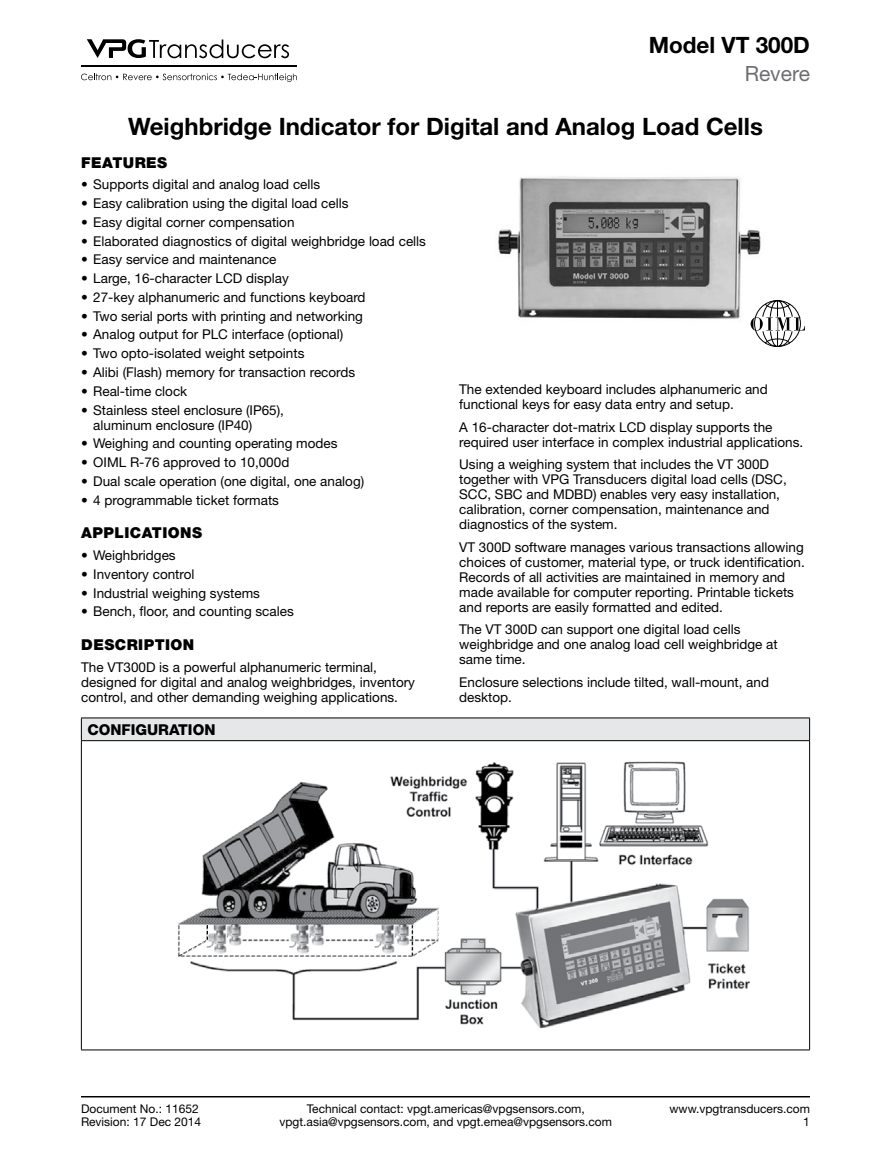
<style>
.page{position:relative;width:891px;height:1175px;background:#fff}
.page>*{position:absolute;margin:0;border:0;box-sizing:border-box;transform-origin:0 0}
.Datasheet_Title{font:700 24px "Helvetica Neue LT Std";color:#000}
.Part_Model_Number_Ri{font:700 22.5px "Helvetica Neue LT Std";color:#000}
.t1{font:21px "Helvetica Neue LT Std";color:#6d6e71}
.Body_Heading{font:900 15px "Helvetica Neue LT Std";letter-spacing:.03em;color:#000}
.Table_Heading{font:800 15px "Helvetica Neue LT Std";color:#000}
.Body_Text{font:13.5px/15px "Helvetica Neue LT Std";color:#000}
.Footer_Right{font:12px/13.5px "Helvetica Neue LT Std";color:#000;text-align:center}
.Rev-Date-Left{font:12px "Helvetica Neue LT Std";color:#000}
.Document_Number_Left{font:12px "Helvetica Neue LT Std";color:#000}
</style>
<div class="page">
<hr style="left:81px;top:1096px;width:729px;height:1px;background:#000">
<svg style="left:87px;top:39px;width:202px;height:19px"></svg>
<svg style="left:81px;top:73px;width:216px;height:9px"></svg>
<hr style="left:81px;top:65px;width:216px;height:1px;background:#000">
<div style="left:81px;top:718px;width:729px;height:22px;background:#e6e7e8"></div>
<hr style="left:809px;top:741px;width:1px;height:308px;background:#000">
<svg style="left:809px;top:718px;width:1px;height:22px"></svg>
<hr style="left:81px;top:741px;width:1px;height:308px;background:#000">
<hr style="left:81px;top:717px;width:729px;height:1px;background:#000">
<svg style="left:81px;top:718px;width:1px;height:22px"></svg>
<hr style="left:81px;top:740px;width:729px;height:1px;background:#000">
<hr style="left:81px;top:1049px;width:729px;height:1px;background:#000">
<img style="left:177px;top:761px;width:573px;height:267px">
<svg style="left:179px;top:910px;width:259px;height:46px"></svg>
<img style="left:412px;top:925px;width:1px;height:30px">
<img style="left:498px;top:176px;width:263px;height:143px">
<svg style="left:751px;top:300px;width:54px;height:47px"></svg>
<p class="Part_Model_Number_Ri" style="left:649px;top:31px;width:163px">Model VT 300D</p>
<h3 class="t1" style="left:745px;top:61px;width:67px">Revere</h3>
<p class="Datasheet_Title" style="left:128px;top:112px;width:636px">Weighbridge Indicator for Digital and Analog Load Cells</p>
<p class="Body_Heading" style="left:81px;top:153px;width:88px">FEATURES</p>
<p class="Body_Text" style="left:81px;top:177px;width:241px">• Supports digital and analog load cells</p>
<p class="Body_Text" style="left:81px;top:196px;width:269px">• Easy calibration using the digital load cells</p>
<p class="Body_Text" style="left:81px;top:214px;width:215px">• Easy digital corner compensation</p>
<p class="Body_Text" style="left:81px;top:233px;width:346px">• Elaborated diagnostics of digital weighbridge load cells</p>
<p class="Body_Text" style="left:81px;top:252px;width:197px">• Easy service and maintenance</p>
<p class="Body_Text" style="left:81px;top:271px;width:209px">• Large, 16-character LCD display</p>
<p class="Body_Text" style="left:81px;top:289px;width:286px">• 27-key alphanumeric and functions keyboard</p>
<p class="Body_Text" style="left:81px;top:308px;width:283px">• Two serial ports with printing and networking</p>
<p class="Body_Text" style="left:81px;top:327px;width:264px">• Analog output for PLC interface (optional)</p>
<p class="Body_Text" style="left:81px;top:346px;width:225px">• Two opto-isolated weight setpoints</p>
<p class="Body_Text" style="left:81px;top:364px;width:276px">• Alibi (Flash) memory for transaction records</p>
<p class="Body_Text" style="left:81px;top:383px;width:108px">• Real-time clock</p>
<p class="Body_Text" style="left:93px;top:402px;width:192px;text-indent:-12px">• Stainless steel enclosure (IP65), aluminum enclosure (IP40)</p>
<p class="Body_Text" style="left:81px;top:436px;width:258px">• Weighing and counting operating modes</p>
<p class="Body_Text" style="left:81px;top:454px;width:210px">• OIML R-76 approved to 10,000d</p>
<p class="Body_Text" style="left:81px;top:473px;width:285px">• Dual scale operation (one digital, one analog)</p>
<p class="Body_Text" style="left:81px;top:492px;width:199px">• 4 programmable ticket formats</p>
<p class="Body_Heading" style="left:81px;top:524px;width:122px">APPLICATIONS</p>
<p class="Body_Text" style="left:81px;top:547px;width:96px">• Weighbridges</p>
<p class="Body_Text" style="left:81px;top:566px;width:115px">• Inventory control</p>
<p class="Body_Text" style="left:81px;top:585px;width:180px">• Industrial weighing systems</p>
<p class="Body_Text" style="left:81px;top:604px;width:214px">• Bench, floor, and counting scales</p>
<p class="Body_Heading" style="left:81px;top:636px;width:115px">DESCRIPTION</p>
<p class="Body_Text" style="left:81px;top:659px;width:335px">The VT300D is a powerful alphanumeric terminal, designed for digital and analog weighbridges, inventory control, and other demanding weighing applications.</p>
<p class="Table_Heading" style="left:87px;top:720px;width:130px">CONFIGURATION</p>
<p class="Body_Text" style="left:459px;top:382px;width:310px">The extended keyboard includes alphanumeric and functional keys for easy data entry and setup.</p>
<p class="Body_Text" style="left:459px;top:419px;width:346px">A 16-character dot-matrix LCD display supports the required user interface in complex industrial applications.</p>
<p class="Body_Text" style="left:459px;top:457px;width:329px">Using a weighing system that includes the VT 300D together with VPG Transducers digital load cells (DSC, SCC, SBC and MDBD) enables very easy installation, calibration, corner compensation, maintenance and diagnostics of the system.</p>
<p class="Body_Text" style="left:459px;top:539px;width:347px">VT 300D software manages various transactions allowing choices of customer, material type, or truck identification.<br>Records of all activities are maintained in memory and made available for computer reporting. Printable tickets and reports are easily formatted and edited.</p>
<p class="Body_Text" style="left:459px;top:622px;width:320px">The VT 300D can support one digital load cells weighbridge and one analog load cell weighbridge at same time.</p>
<p class="Body_Text" style="left:459px;top:674px;width:311px">Enclosure selections include tilted, wall-mount, and desktop.</p>
<p class="Document_Number_Left" style="left:81px;top:1101px;width:119px">Document No.: 11652</p>
<p class="Rev-Date-Left" style="left:81px;top:1114px;width:122px">Revision: 17 Dec 2014</p>
<p class="Footer_Right" style="left:279px;top:1101px;width:334px">Technical contact: vpgt.americas@vpgsensors.com, vpgt.asia@vpgsensors.com, and vpgt.emea@vpgsensors.com</p>
<p class="Footer_Right" style="left:670px;top:1101px;width:142px">www.vpgtransducers.com</p>
<p class="Footer_Right" style="left:803px;top:1115px;width:8px">1</p>
</div>
